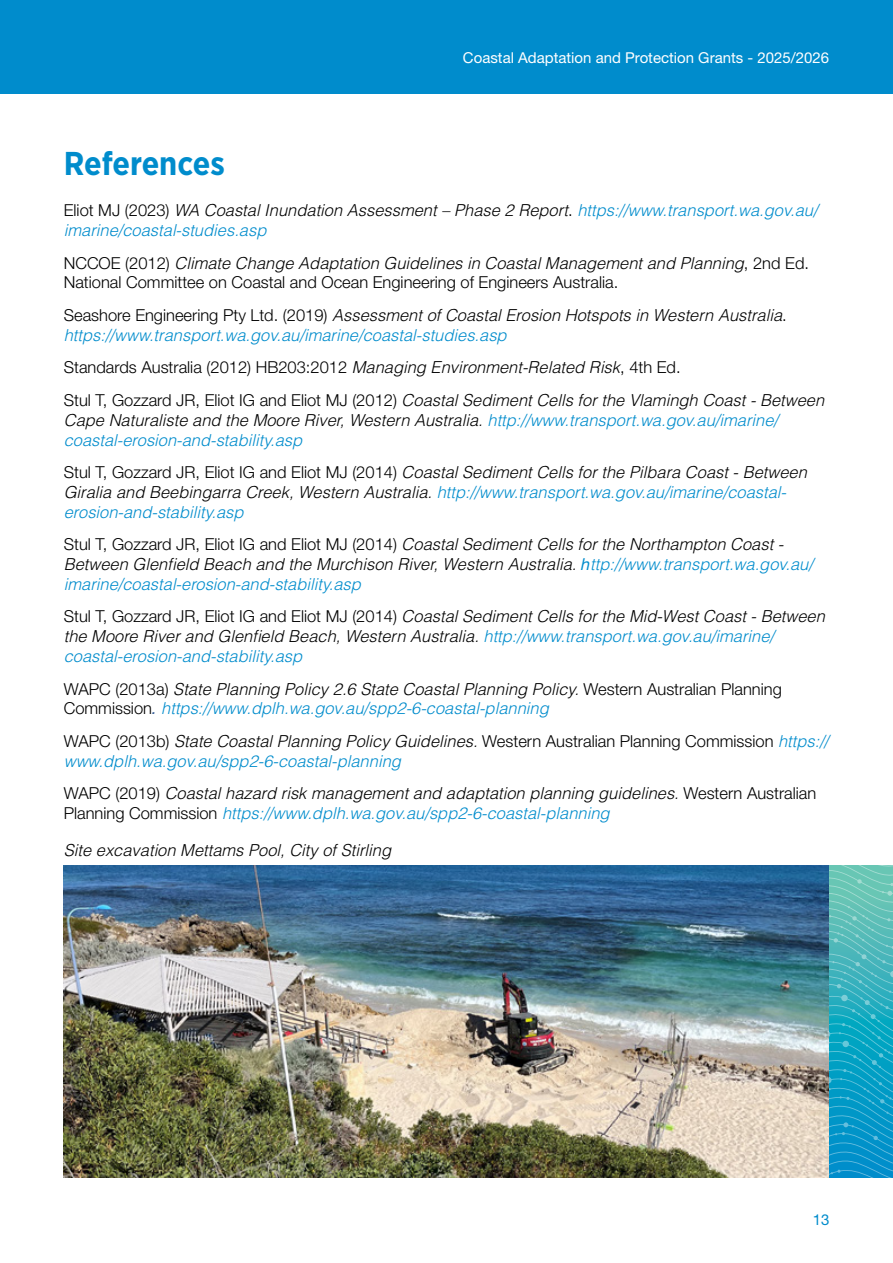
<style>
.page{position:relative;width:893px;height:1263px;background:#fff}
.page>*{position:absolute;margin:0;border:0;box-sizing:border-box;transform-origin:0 0}
.H1-A{font:700 33px "Gotham Narrow";color:#008ccc}
.Body{font:italic 300 16.5px/19.8px "Helvetica LT Std";color:#000}
.Body-2{font:italic 300 16.5px/19.8px "Helvetica LT Std";color:#008ccc}
.Body-3{font:300 16.5px/19.8px "Helvetica Neue LT Std";color:#000}
.t1{font:15px "Helvetica Neue LT Std";color:#fff}
.t2{font:15px "Helvetica Neue LT Std";color:#008ccc}
.s1{font-family:"Helvetica Neue LT Std";font-style:normal;color:#000}
.s2{color:#000}
.s3{font-family:"Helvetica LT Std";font-style:italic}
.s4{font-family:"Helvetica Neue LT Std";font-style:normal}
.s5{color:#008ccc}
.s6{font-family:"Helvetica Neue LT Std";font-weight:400;color:#008ccc}
.s7{font-family:"Helvetica Neue LT Std";font-weight:400;color:#3a6097}
</style>
<div class="page">
<img style="left:64px;top:865px;width:765px;height:313px">
<div style="left:0;top:0;width:893px;height:94px;background:#008ccc"></div>
<svg style="left:829px;top:865px;width:64px;height:313px;background:#30adc2"></svg>
<p class="t1" style="left:463px;top:49px;width:368px">Coastal Adaptation and Protection Grants - 2025/2026</p>
<p class="H1-A" style="left:64px;top:142px;width:163px">References</p>
<p class="Body-2" style="left:64px;top:201px;width:755px"><span class="s1">Eliot MJ (2023)</span> <span class="s2">WA Coastal Inundation Assessment – Phase 2 Report</span><span class="s1">.</span> https://www.transport.wa.gov.au/ imarine/coastal-studies.asp</p>
<p class="Body-3" style="left:64px;top:253px;width:747px">NCCOE (2012) <span class="s3">Climate Change Adaptation Guidelines in Coastal Management and Planning</span>, 2nd Ed.<br>National Committee on Coastal and Ocean Engineering of Engineers Australia.</p>
<p class="Body-2" style="left:64px;top:305px;width:724px"><span class="s1">Seashore Engineering Pty Ltd. (2019)</span> <span class="s2">Assessment of Coastal Erosion Hotspots in Western Australia</span><span class="s1">. </span>https://www.transport.wa.gov.au/imarine/coastal-studies.asp</p>
<p class="Body-3" style="left:64px;top:357px;width:618px">Standards Australia (2012) HB203:2012 <span class="s3">Managing Environment-Related Risk</span>, 4th Ed.</p>
<p class="Body" style="left:64px;top:390px;width:762px"><span class="s4">Stul T, Gozzard JR, Eliot IG and Eliot MJ (2012)</span> Coastal Sediment Cells for the Vlamingh Coast - Between<br>Cape Naturaliste and the Moore River, Western Australia. <span class="s5">http://www.transport.wa.gov.au/imarine/ coastal-erosion-and-stability.asp</span></p>
<p class="Body" style="left:64px;top:462px;width:745px"><span class="s4">Stul T, Gozzard JR, Eliot IG and Eliot MJ (2014)</span> Coastal Sediment Cells for the Pilbara Coast - Between<br>Giralia and Beebingarra Creek, Western Australia. <span class="s5">http://www.transport.wa.gov.au/imarine/coastal&shy;erosion-and-stability.asp</span></p>
<p class="Body" style="left:64px;top:534px;width:751px"><span class="s4">Stul T, Gozzard JR, Eliot IG and Eliot MJ (2014)</span> Coastal Sediment Cells for the Northampton Coast -<br>Between Glenfield Beach and the Murchison River, Western Australia. <span class="s6">h</span><span class="s5">ttp://www.transport.wa.gov.au/ imarine/coastal-erosion-and-stability.asp</span></p>
<p class="Body" style="left:64px;top:607px;width:763px"><span class="s4">Stul T, Gozzard JR, Eliot IG and Eliot MJ (2014)</span> Coastal Sediment Cells for the Mid-West Coast - Between the Moore River and Glenfield Beach, Western Australia. <span class="s5">http://www.transport.wa.gov.au/imarine/ coastal-erosion-and-stability.asp</span></p>
<p class="Body-2" style="left:64px;top:679px;width:720px"><span class="s1">WAPC (2013a)</span> <span class="s2">State Planning Policy 2.6 State Coastal Planning Policy.</span> <span class="s1">Western Australian Planning<br>Commission</span><span class="s7">.</span> https://www.dplh.wa.gov.au/spp2-6-coastal-planning</p>
<p class="Body-2" style="left:64px;top:731px;width:766px"><span class="s1">WAPC (2013b)</span> <span class="s2">State Coastal Planning Policy Guidelines.</span> <span class="s1">Western Australian Planning Commission</span> https:// www.dplh.wa.gov.au/spp2-6-coastal-planning</p>
<p class="Body" style="left:64px;top:784px;width:754px"><span class="s4">WAPC (2019)</span> Coastal hazard risk management and adaptation planning guidelines. <span class="s4">Western Australian<br>Planning Commission</span> <span class="s5">https://www.dplh.wa.gov.au/spp2-6-coastal-planning</span></p>
<p class="Body" style="left:64px;top:840px;width:329px">Site excavation Mettams Pool, City of Stirling</p>
<p class="t2" style="left:813px;top:1210px;width:18px">13</p>
</div>
